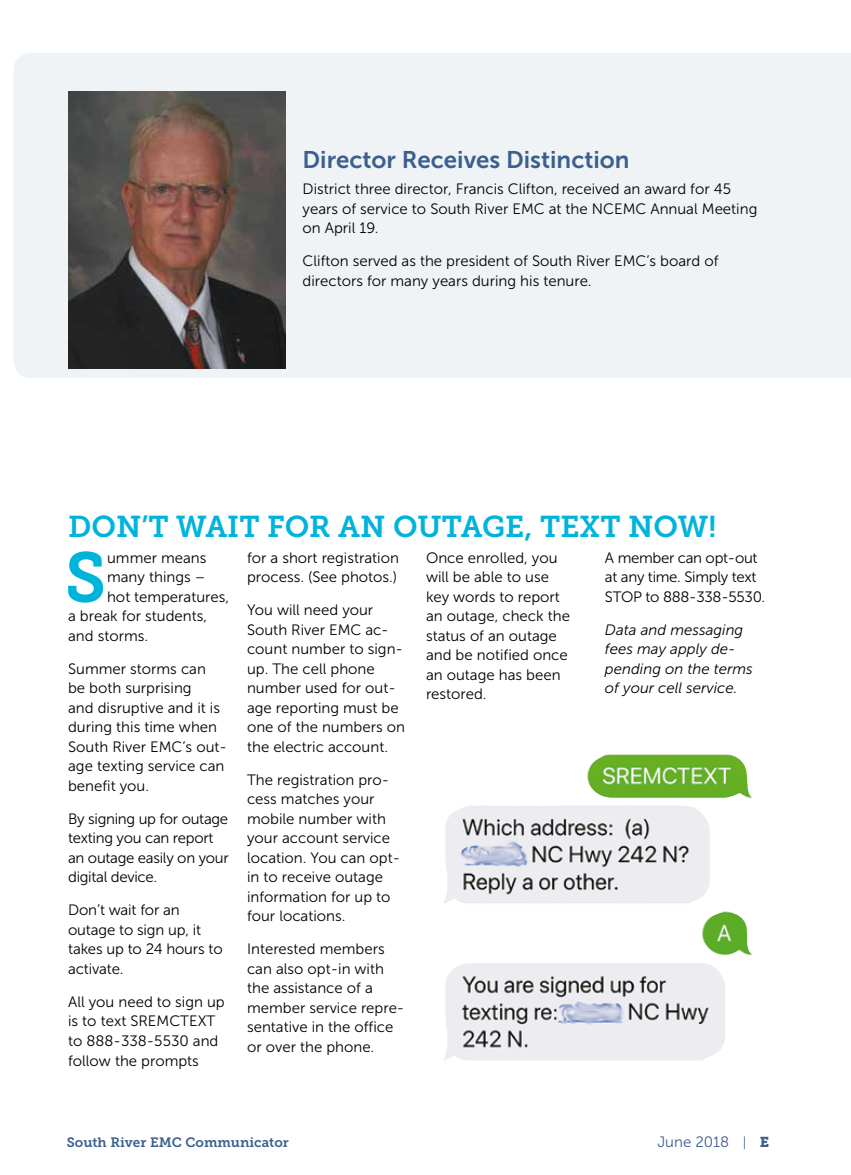
<style>
.page{position:relative;width:851px;height:1175px;background:#fff}
.page>*{position:absolute;margin:0;border:0;box-sizing:border-box;transform-origin:0 0}
.t1{font:69.9px "Museo Slab 700";color:#00b3db}
.t2{font:30px "Museo Slab 700";color:#00b3db}
.t3{font:24px "Museo Sans 700";color:#3c5f8f}
.t4{font:15px/19.5px "Museo Sans 300";color:#000}
.t5{font:15px/19.5px "Museo Sans 300";letter-spacing:-.02em;color:#000}
.t6{font:italic 15px/19.5px "Museo Sans 300";color:#000}
.t7{font:15px "Museo Sans 300";color:#3c5f8f}
.t8{font:13.5px "Museo Slab 700";color:#3c5f8f}
.s1{font-size:13.5px}
.s2{font-family:"Museo Slab 900";font-size:14.25px}
</style>
<div class="page">
<img style="left:443px;top:754px;width:309px;height:306px">
<div style="left:14px;top:53px;width:836px;height:325px;background:#eff3f5"></div>
<img style="left:68px;top:92px;width:217px;height:276px">
<h3 class="t3" style="left:302px;top:146px;width:328px">Director Receives Distinction</h3>
<p class="t4" style="left:302px;top:179px;width:456px">District three director, Francis Clifton, received an award for 45 years of service to South River EMC at the NCEMC Annual Meeting on April 19.</p>
<p class="t4" style="left:302px;top:251px;width:417px">Clifton served as the president of South River EMC’s board of directors for many years during his tenure.</p>
<h2 class="t2" style="left:68px;top:509px;width:649px">DON’T WAIT FOR AN OUTAGE, TEXT NOW!</h2>
<h1 class="t1" style="left:65px;top:538px;width:43px">S</h1>
<p class="t4" style="left:107px;top:548px;width:101px">ummer means</p>
<p class="t4" style="left:426px;top:548px;width:145px">Once enrolled, you will be able to use key words to report an outage, check the status of an outage and be notified once an outage has been restored.</p>
<p class="t5" style="left:605px;top:548px;width:162px">A member can opt-out at any time. Simply text<br>STOP to 888-338-5530.</p>
<p class="t4" style="left:247px;top:548px;width:153px">for a short registration process. (See photos.)</p>
<p class="t4" style="left:247px;top:600px;width:159px">You will need your<br>South River EMC ac&shy;count number to sign&shy;up. The cell phone number used for out&shy;age reporting must be one of the numbers on the electric account.</p>
<p class="t4" style="left:247px;top:770px;width:154px">The registration pro&shy;cess matches your mobile number with your account service location. You can opt&shy;in to receive outage information for up to four locations.</p>
<p class="t4" style="left:247px;top:939px;width:159px">Interested members can also opt-in with the assistance of a member service repre&shy;sentative in the office or over the phone.</p>
<p class="t4" style="left:107px;top:567px;width:100px">many things –</p>
<p class="t4" style="left:107px;top:587px;width:123px">hot temperatures,</p>
<p class="t4" style="left:68px;top:606px;width:140px">a break for students,</p>
<p class="t4" style="left:68px;top:626px;width:81px">and storms.</p>
<p class="t4" style="left:68px;top:659px;width:160px">Summer storms can<br>be both surprising<br>and disruptive and it is during this time when<br>South River EMC’s out&shy;age texting service can benefit you.</p>
<p class="t5" style="left:68px;top:809px;width:162px">By signing up for outage texting you can report an outage easily on your digital device.</p>
<p class="t4" style="left:68px;top:900px;width:156px">Don’t wait for an outage to sign up, it takes up to 24 hours to activate.</p>
<p class="t4" style="left:68px;top:992px;width:158px">All you need to sign up is to text SREMCTEXT to 888-338-5530 and follow the prompts</p>
<p class="t6" style="left:605px;top:620px;width:149px">Data and messaging fees may apply de&shy;pending on the terms of your cell service.</p>
<p class="t8" style="left:67px;top:1134px;width:223px">South River EMC Communicator</p>
<p class="t7" style="left:657px;top:1134px;width:113px">June 2018 <span class="s1">|</span> <span class="s2">E</span></p>
</div>
